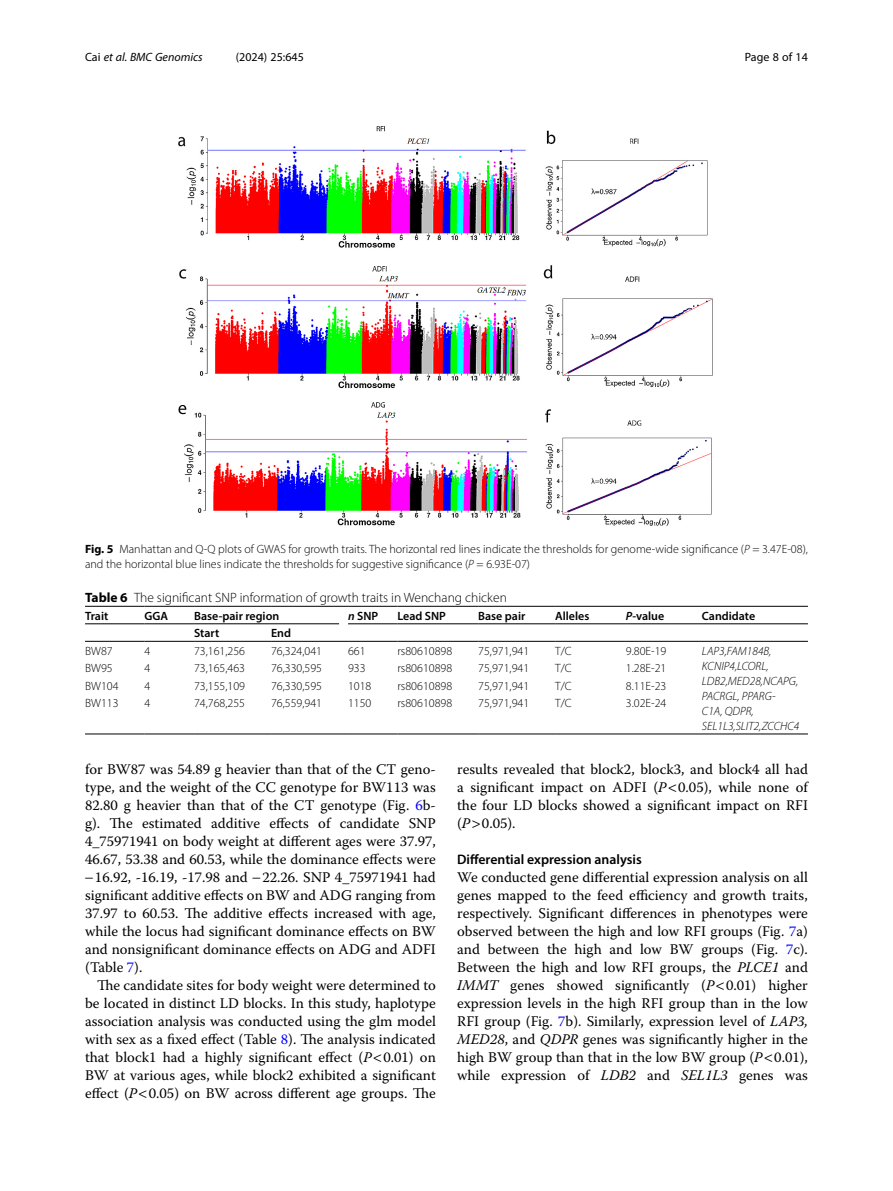
<style>
.page{position:relative;width:893px;height:1191px;background:#fff}
.page>*{position:absolute;margin:0;border:0;box-sizing:border-box;transform-origin:0 0}
.Body_Text_Indent{font:14.7px/18px "Warnock Pro";color:#000;text-align:justify}
.Body_Text{font:14.7px/18px "Warnock Pro";color:#000;text-align:justify}
.Head_2{font:600 13.8px "Myriad Pro";color:#000}
.Table_Caption{font:300 13.5px "Myriad Pro";color:#000}
.Table_Body{font:300 12px "Myriad Pro";color:#000}
.Figure_Caption{font:300 12px/15px "Myriad Pro";color:#000}
.Table_Body-2{font:italic 300 12px/15px "Myriad Pro";color:#000}
.Table_Head{font:600 12px "Myriad Pro";color:#000}
.t1{font:12px "Myriad Pro";color:#000}
.t2{font:italic 12px "Myriad Pro";color:#000}
.Table_Head_Bridge_Ru{font:600 12px "Myriad Pro";color:#000}
.s1{font-style:normal}
.s2{font-weight:700}
.s3{font-style:italic}
.s4{color:#00f}
</style>
<div class="page">
<hr style="left:702px;top:733px;width:106px;height:1px;background:#000">
<hr style="left:145px;top:606px;width:49px;height:1px;background:#000">
<hr style="left:348px;top:606px;width:49px;height:1px;background:#000">
<hr style="left:397px;top:606px;width:81px;height:1px;background:#000">
<hr style="left:478px;top:606px;width:77px;height:1px;background:#000">
<hr style="left:555px;top:606px;width:71px;height:1px;background:#000">
<hr style="left:626px;top:606px;width:76px;height:1px;background:#000">
<hr style="left:702px;top:606px;width:106px;height:1px;background:#000">
<hr style="left:85px;top:623px;width:60px;height:1px;background:#000">
<hr style="left:85px;top:641px;width:60px;height:1px;background:#000">
<hr style="left:145px;top:623px;width:49px;height:1px;background:#000">
<hr style="left:145px;top:641px;width:49px;height:1px;background:#000">
<hr style="left:194px;top:641px;width:77px;height:1px;background:#000">
<hr style="left:271px;top:641px;width:77px;height:1px;background:#000">
<hr style="left:348px;top:623px;width:49px;height:1px;background:#000">
<hr style="left:348px;top:641px;width:49px;height:1px;background:#000">
<hr style="left:397px;top:623px;width:81px;height:1px;background:#000">
<hr style="left:397px;top:641px;width:81px;height:1px;background:#000">
<hr style="left:478px;top:623px;width:77px;height:1px;background:#000">
<hr style="left:478px;top:641px;width:77px;height:1px;background:#000">
<hr style="left:555px;top:623px;width:71px;height:1px;background:#000">
<hr style="left:555px;top:641px;width:71px;height:1px;background:#000">
<hr style="left:626px;top:623px;width:76px;height:1px;background:#000">
<hr style="left:626px;top:641px;width:76px;height:1px;background:#000">
<hr style="left:702px;top:623px;width:106px;height:1px;background:#000">
<hr style="left:702px;top:641px;width:106px;height:1px;background:#000">
<hr style="left:85px;top:733px;width:60px;height:1px;background:#000">
<hr style="left:145px;top:733px;width:49px;height:1px;background:#000">
<hr style="left:194px;top:733px;width:77px;height:1px;background:#000">
<hr style="left:271px;top:733px;width:77px;height:1px;background:#000">
<hr style="left:348px;top:733px;width:49px;height:1px;background:#000">
<hr style="left:397px;top:733px;width:81px;height:1px;background:#000">
<hr style="left:478px;top:733px;width:77px;height:1px;background:#000">
<hr style="left:555px;top:733px;width:71px;height:1px;background:#000">
<hr style="left:626px;top:733px;width:76px;height:1px;background:#000">
<hr style="left:85px;top:606px;width:60px;height:1px;background:#000">
<hr style="left:194px;top:606px;width:77px;height:1px;background:#000">
<hr style="left:271px;top:606px;width:77px;height:1px;background:#000">
<hr style="left:194px;top:623px;width:145px;height:1px;background:#000">
<img style="left:178px;top:126px;width:535px;height:400px">
<p class="t2" style="left:85px;top:50px;width:119px"><span class="s1">Cai</span> et al. BMC Genomics</p>
<p class="t1" style="left:236px;top:50px;width:70px">(2024) 25:645</p>
<p class="t1" style="left:745px;top:50px;width:65px">Page 8 of 14</p>
<p class="Figure_Caption" style="left:85px;top:541px;width:724px"><span class="s2">Fig. 5</span> Manhattan and Q-Q plots of GWAS for growth traits. The horizontal red lines indicate the thresholds for genome-wide significance (<span class="s3">P</span> = 3.47E-08), and the horizontal blue lines indicate the thresholds for suggestive significance (<span class="s3">P</span> = 6.93E-07)</p>
<p class="Table_Caption" style="left:85px;top:589px;width:423px"><span class="s2">Table 6</span> The significant SNP information of growth traits in Wenchang chicken</p>
<p class="Table_Head" style="left:85px;top:608px;width:25px">Trait</p>
<p class="Table_Head" style="left:145px;top:608px;width:25px">GGA</p>
<p class="Table_Head_Bridge_Ru" style="left:194px;top:608px;width:87px">Base-pair region</p>
<p class="Table_Head" style="left:348px;top:608px;width:32px"><span class="s3">n</span> SNP</p>
<p class="Table_Head" style="left:397px;top:608px;width:50px">Lead SNP</p>
<p class="Table_Head" style="left:478px;top:608px;width:49px">Base pair</p>
<p class="Table_Head" style="left:555px;top:608px;width:36px">Alleles</p>
<p class="Table_Head" style="left:626px;top:608px;width:40px"><span class="s3">P</span>-value</p>
<p class="Table_Head" style="left:702px;top:608px;width:55px">Candidate</p>
<p class="Table_Head" style="left:194px;top:625px;width:27px">Start</p>
<p class="Table_Head" style="left:271px;top:625px;width:22px">End</p>
<p class="Table_Body" style="left:85px;top:643px;width:29px">BW87</p>
<p class="Table_Body" style="left:145px;top:643px;width:7px">4</p>
<p class="Table_Body" style="left:194px;top:643px;width:53px">73,161,256</p>
<p class="Table_Body" style="left:271px;top:643px;width:53px">76,324,041</p>
<p class="Table_Body" style="left:348px;top:643px;width:19px">661</p>
<p class="Table_Body" style="left:397px;top:643px;width:56px">rs80610898</p>
<p class="Table_Body" style="left:478px;top:643px;width:53px">75,971,941</p>
<p class="Table_Body" style="left:555px;top:643px;width:18px">T/C</p>
<p class="Table_Body" style="left:626px;top:643px;width:42px">9.80E-19</p>
<p class="Table_Body-2" style="left:702px;top:643px;width:99px">LAP3,FAM184B,<br>KCNIP4,LCORL,<br>LDB2,MED28,NCAPG,<br>PACRGL, PPARG-<br>C1A, QDPR,<br>SEL1L3,SLIT2,ZCCHC4</p>
<p class="Table_Body" style="left:85px;top:661px;width:29px">BW95</p>
<p class="Table_Body" style="left:145px;top:661px;width:7px">4</p>
<p class="Table_Body" style="left:194px;top:661px;width:53px">73,165,463</p>
<p class="Table_Body" style="left:271px;top:661px;width:53px">76,330,595</p>
<p class="Table_Body" style="left:348px;top:661px;width:19px">933</p>
<p class="Table_Body" style="left:397px;top:661px;width:56px">rs80610898</p>
<p class="Table_Body" style="left:478px;top:661px;width:53px">75,971,941</p>
<p class="Table_Body" style="left:555px;top:661px;width:18px">T/C</p>
<p class="Table_Body" style="left:626px;top:661px;width:42px">1.28E-21</p>
<p class="Table_Body" style="left:85px;top:678px;width:35px">BW104</p>
<p class="Table_Body" style="left:145px;top:678px;width:7px">4</p>
<p class="Table_Body" style="left:194px;top:678px;width:53px">73,155,109</p>
<p class="Table_Body" style="left:271px;top:678px;width:53px">76,330,595</p>
<p class="Table_Body" style="left:348px;top:678px;width:25px">1018</p>
<p class="Table_Body" style="left:397px;top:678px;width:56px">rs80610898</p>
<p class="Table_Body" style="left:478px;top:678px;width:53px">75,971,941</p>
<p class="Table_Body" style="left:555px;top:678px;width:18px">T/C</p>
<p class="Table_Body" style="left:626px;top:678px;width:42px">8.11E-23</p>
<p class="Table_Body" style="left:85px;top:696px;width:35px">BW113</p>
<p class="Table_Body" style="left:145px;top:696px;width:7px">4</p>
<p class="Table_Body" style="left:194px;top:696px;width:53px">74,768,255</p>
<p class="Table_Body" style="left:271px;top:696px;width:53px">76,559,941</p>
<p class="Table_Body" style="left:348px;top:696px;width:25px">1150</p>
<p class="Table_Body" style="left:397px;top:696px;width:56px">rs80610898</p>
<p class="Table_Body" style="left:478px;top:696px;width:53px">75,971,941</p>
<p class="Table_Body" style="left:555px;top:696px;width:18px">T/C</p>
<p class="Table_Body" style="left:626px;top:696px;width:42px">3.02E-24</p>
<p class="Body_Text_Indent" style="left:85px;top:760px;width:352px">for BW87 was 54.89 g heavier than that of the CT geno&shy;type, and the weight of the CC genotype for BW113 was 82.80 g heavier than that of the CT genotype (Fig. <span class="s4">6</span>b&shy;g). The estimated additive effects of candidate SNP 4_75971941 on body weight at different ages were 37.97, 46.67, 53.38 and 60.53, while the dominance effects were −16.92, -16.19, -17.98 and −22.26. SNP 4_75971941 had significant additive effects on BW and ADG ranging from 37.97 to 60.53. The additive effects increased with age, while the locus had significant dominance effects on BW and nonsignificant dominance effects on ADG and ADFI (Table <span class="s4">7</span>).</p>
<p class="Body_Text_Indent" style="left:85px;top:976px;width:352px;text-indent:12px">The candidate sites for body weight were determined to be located in distinct LD blocks. In this study, haplotype association analysis was conducted using the glm model with sex as a fixed effect (Table <span class="s4">8</span>). The analysis indicated that block1 had a highly significant effect (<span class="s3">P</span> 0.01) on BW at various ages, while block2 exhibited a significant effect (<span class="s3">P</span> 0.05) on BW across different age groups. The</p>
<p class="Body_Text_Indent" style="left:457px;top:760px;width:352px">results revealed that block2, block3, and block4 all had a significant impact on ADFI (<span class="s3">P</span> 0.05), while none of the four LD blocks showed a significant impact on RFI (<span class="s3">P</span> 0.05).</p>
<p class="Head_2" style="left:457px;top:851px;width:186px">Differential expression analysis</p>
<p class="Body_Text" style="left:457px;top:868px;width:352px">We conducted gene differential expression analysis on all genes mapped to the feed efficiency and growth traits, respectively. Significant differences in phenotypes were observed between the high and low RFI groups (Fig. <span class="s4">7</span>a) and between the high and low BW groups (Fig. <span class="s4">7</span>c).<br>Between the high and low RFI groups, the <span class="s3">PLCE1</span> and <span class="s3">IMMT</span> genes showed significantly (<span class="s3">P</span> 0.01) higher expression levels in the high RFI group than in the low RFI group (Fig. <span class="s4">7</span>b). Similarly, expression level of <span class="s3">LAP3, MED28</span>, and <span class="s3">QDPR</span> genes was significantly higher in the high BW group than that in the low BW group (<span class="s3">P</span> 0.01), while expression of <span class="s3">LDB2</span> and <span class="s3">SEL1L3</span> genes was</p>
</div>
